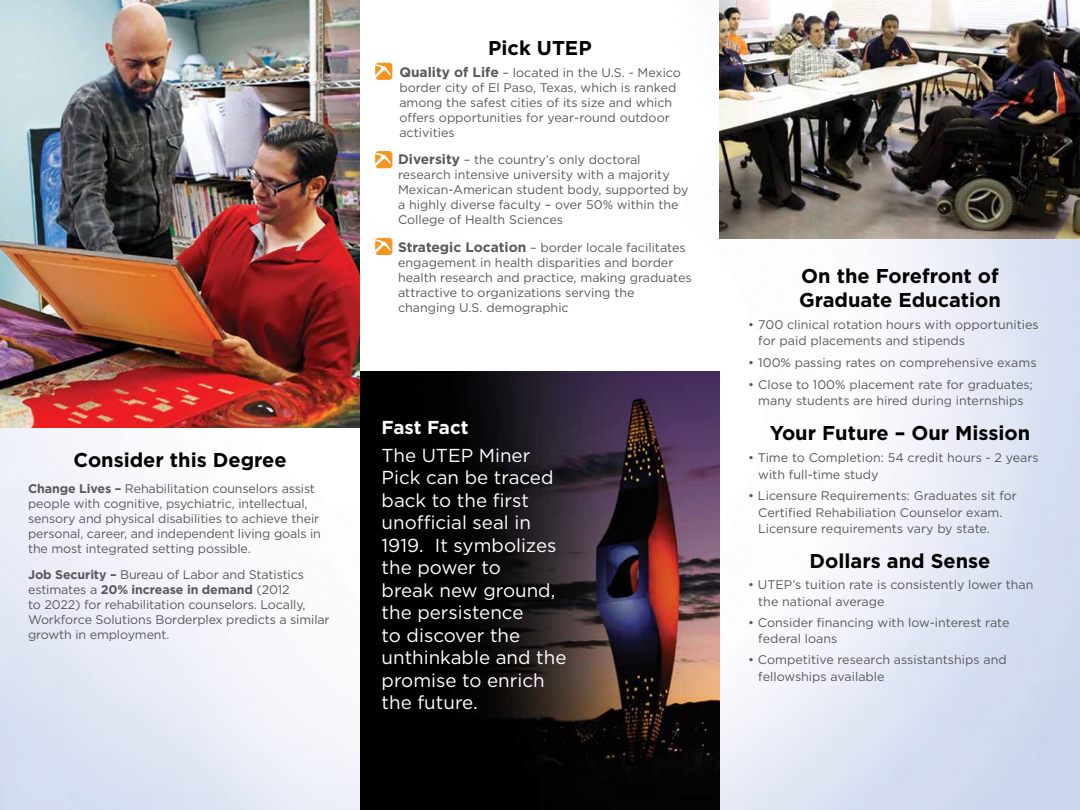
<style>
.page{position:relative;width:1080px;height:810px;background:#fff}
.page>*{position:absolute;margin:0;border:0;box-sizing:border-box;transform-origin:0 0}
.t1{font:700 20px/24px "Gotham";color:#000}
.t2{font:18.75px/22.5px "Gotham";color:#fff}
.t3{font:700 18.75px "Gotham";letter-spacing:-.005em;color:#fff}
.t4{font:12.5px/15px "Gotham";color:#58595b}
.s1{font-weight:700}
.s2{font-weight:700;font-size:13.75px}
</style>
<div class="page">
<img style="left:0;top:62px;width:1080px;height:748px">
<img style="left:0;top:0;width:360px;height:428px">
<img style="left:719px;top:0;width:361px;height:239px">
<div style="left:376px;top:63px;width:16px;height:16px;border:1px solid #f7941e;border-radius:3px"></div>
<svg style="left:373px;top:65px;width:18px;height:14px"></svg>
<div style="left:376px;top:238px;width:16px;height:17px;border:1px solid #f7941e;border-radius:3px"></div>
<svg style="left:373px;top:240px;width:18px;height:14px"></svg>
<div style="left:376px;top:151px;width:16px;height:17px;border:1px solid #f7941e;border-radius:3px"></div>
<svg style="left:373px;top:153px;width:18px;height:14px"></svg>
<img style="left:360px;top:371px;width:360px;height:439px">
<h1 class="t1" style="left:73px;top:447px;width:215px">Consider this Degree</h1>
<p class="t4" style="left:28px;top:481px;width:294px"><span class="s1">Change Lives –</span> Rehabilitation counselors assist people with cognitive, psychiatric, intellectual, sensory and physical disabilities to achieve their personal, career, and independent living goals in the most integrated setting possible.</p>
<p class="t4" style="left:28px;top:567px;width:303px"><span class="s1">Job Security –</span> Bureau of Labor and Statistics estimates a <span class="s1">20% increase in demand</span> (2012<br>to 2022) for rehabilitation counselors. Locally, Workforce Solutions Borderplex predicts a similar growth in employment.</p>
<h1 class="t1" style="left:488px;top:35px;width:105px">Pick UTEP</h1>
<p class="t4" style="left:399px;top:65px;width:283px"><span class="s2">Quality of Life</span> – located in the U.S. - Mexico border city of El Paso, Texas, which is ranked among the safest cities of its size and which offers opportunities for year-round outdoor activities</p>
<p class="t4" style="left:398px;top:152px;width:292px"><span class="s2">Diversity</span> – the country’s only doctoral research intensive university with a majority Mexican-American student body, supported by a highly diverse faculty – over 50% within the College of Health Sciences</p>
<p class="t4" style="left:398px;top:240px;width:295px"><span class="s2">Strategic Location</span> – border locale facilitates engagement in health disparities and border health research and practice, making graduates attractive to organizations serving the changing U.S. demographic</p>
<h2 class="t3" style="left:382px;top:416px;width:88px">Fast Fact</h2>
<h2 class="t2" style="left:382px;top:443px;width:186px">The UTEP Miner<br>Pick can be traced back to the first unofficial seal in<br>1919. It symbolizes the power to<br>break new ground, the persistence<br>to discover the unthinkable and the promise to enrich the future.</h2>
<h1 class="t1" style="left:799px;top:263px;width:203px">On the Forefront of<br>Graduate Education</h1>
<p class="t4" style="left:758px;top:316px;width:282px;line-height:16.2px;text-indent:-10px">• 700 clinical rotation hours with opportunities for paid placements and stipends</p>
<p class="t4" style="left:748px;top:355px;width:290px">• 100% passing rates on comprehensive exams</p>
<p class="t4" style="left:748px;top:376px;width:286px;line-height:16.2px;text-align:center">• Close to 100% placement rate for graduates; many students are hired during internships</p>
<h1 class="t1" style="left:770px;top:421px;width:262px">Your Future – Our Mission</h1>
<p class="t4" style="left:758px;top:450px;width:282px;line-height:16.2px;text-indent:-10px">• Time to Completion: 54 credit hours - 2 years with full-time study</p>
<p class="t4" style="left:758px;top:488px;width:260px;line-height:16.2px;text-indent:-10px">• Licensure Requirements: Graduates sit for<br>Certified Rehabiliation Counselor exam.<br>Licensure requirements vary by state.</p>
<h1 class="t1" style="left:810px;top:549px;width:182px">Dollars and Sense</h1>
<p class="t4" style="left:758px;top:577px;width:277px;line-height:16.2px;text-indent:-10px">• UTEP’s tuition rate is consistently lower than the national average</p>
<p class="t4" style="left:758px;top:614px;width:253px;line-height:16.2px;text-indent:-10px">• Consider financing with low-interest rate federal loans</p>
<p class="t4" style="left:758px;top:652px;width:250px;line-height:16.2px;text-indent:-10px">• Competitive research assistantships and fellowships available</p>
</div>
